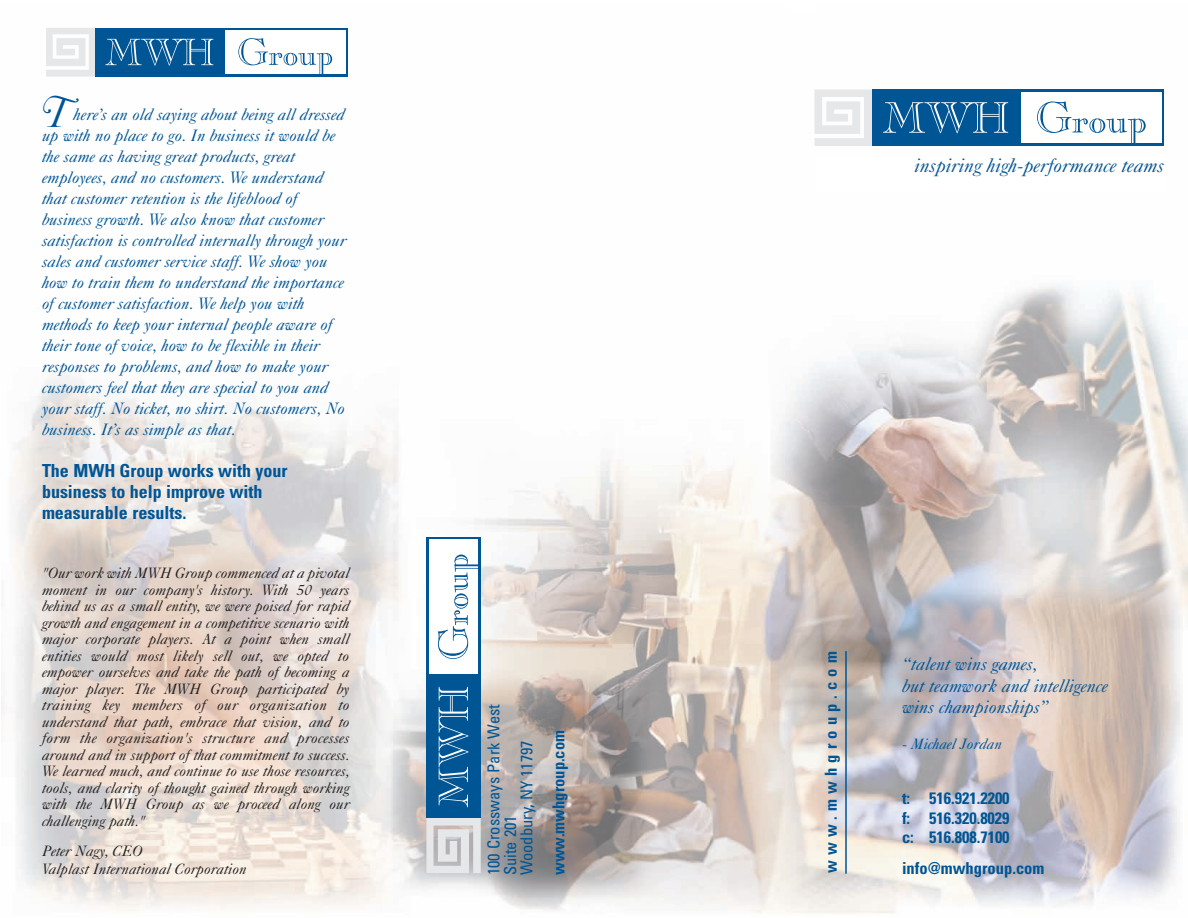
<style>
.page{position:relative;width:1188px;height:918px;background:#fff}
.page>*{position:absolute;margin:0;border:0;box-sizing:border-box;transform-origin:0 0}
.t1{font:italic 19.5px "Caslon Five Forty";color:#005595}
.t2{font:700 condensed 18px/21px "Univers";color:#005595}
.t3{font:italic 18px/21.6px "Caslon Five Forty";color:#005595}
.t4{font:italic 16.5px/21px "Caslon Five Forty";color:#005595}
.t5{font:700 condensed 16.5px/19.5px "Univers";color:#005595;text-align:justify}
.t6{font:condensed 16.5px/16.5px "Univers";color:#005595}
.t7{font:700 condensed 16.5px "Univers";letter-spacing:.31em;color:#005595}
.t8{font:italic 15px/16.5px "Caslon Five Forty";color:#231f20;text-align:justify}
.t9{font:italic 15px "Caslon Five Forty";color:#005595}
.s1{font-family:"Caslon No 540 Swa Alt D";font-size:36px}
</style>
<div class="page">
<img style="left:2px;top:89px;width:1186px;height:825px">
<svg style="left:814px;top:90px;width:58px;height:56px"></svg>
<div style="left:872px;top:90px;width:292px;height:56px;background:#005595"></div>
<svg style="left:883px;top:102px;width:125px;height:31px"></svg>
<div style="left:1021px;top:92px;width:140px;height:51px;background:#fff"></div>
<svg style="left:1037px;top:101px;width:109px;height:42px"></svg>
<div style="left:816px;top:157px;width:350px;height:35px;background:#fff"></div>
<hr style="left:845px;top:651px;width:2px;height:223px;background:#005595">
<svg style="left:46px;top:28px;width:50px;height:49px"></svg>
<div style="left:96px;top:28px;width:252px;height:49px;background:#005595"></div>
<svg style="left:105px;top:39px;width:108px;height:27px"></svg>
<div style="left:225px;top:30px;width:121px;height:44px;background:#fff"></div>
<svg style="left:238px;top:38px;width:94px;height:36px"></svg>
<svg style="left:426px;top:818px;width:55px;height:55px;background:#dadadb"></svg>
<div style="left:426px;top:537px;width:55px;height:281px;background:#005595"></div>
<svg style="left:439px;top:687px;width:29px;height:120px"></svg>
<div style="left:429px;top:539px;width:49px;height:135px;background:#fff"></div>
<svg style="left:438px;top:555px;width:40px;height:104px"></svg>
<p class="t4" style="left:42px;top:106px;width:306px"><span class="s1">T</span>here’s an old saying about being all dressed up with no place to go. In business it would be the same as having great products, great employees, and no customers. We understand that customer retention is the lifeblood of business growth. We also know that customer satisfaction is controlled internally through your sales and customer service staff. We show you how to train them to understand the importance of customer satisfaction. We help you with methods to keep your internal people aware of their tone of voice, how to be flexible in their responses to problems, and how to make your customers feel that they are special to you and your staff. No ticket, no shirt. No customers, No business. It’s as simple as that.</p>
<p class="t2" style="left:42px;top:462px;width:247px">The MWH Group works with your business to help improve with measurable results.</p>
<p class="t8" style="left:42px;top:567px;width:309px">"Our work with MWH Group commenced at a pivotal moment in our company's history. With 50 years behind us as a small entity, we were poised for rapid growth and engagement in a competitive scenario with major corporate players. At a point when small entities would most likely sell out, we opted to empower ourselves and take the path of becoming a major player. The MWH Group participated by training key members of our organization to understand that path, embrace that vision, and to form the organization's structure and processes around and in support of that commitment to success.<br>We learned much, and continue to use those resources, tools, and clarity of thought gained through working with the MWH Group as we proceed along our challenging path."</p>
<p class="t8" style="left:42px;top:843px;width:206px;line-height:18px">Peter Nagy, CEO<br>Valplast International Corporation</p>
<p class="t6" style="left:487px;top:875px;width:173px;rotate:-90deg">100 Crossways Park West<br>Suite 201<br>Woodbury, NY 11797</p>
<p class="t5" style="left:550px;top:875px;width:147px;rotate:-90deg">www.mwhgroup.com</p>
<h1 class="t1" style="left:914px;top:158px;width:251px">inspiring high-performance teams</h1>
<p class="t7" style="left:825px;top:873px;width:224px;rotate:-90deg">www.mwhgroup.com</p>
<p class="t3" style="left:902px;top:655px;width:207px">“talent wins games,<br>but teamwork and intelligence wins championships”</p>
<p class="t9" style="left:902px;top:739px;width:101px">- Michael Jordan</p>
<p class="t5" style="left:902px;top:790px;width:109px">t: 516.921.2200 f: 516.320.8029 c: 516.808.7100</p>
<p class="t5" style="left:902px;top:860px;width:144px">info@mwhgroup.com</p>
</div>
